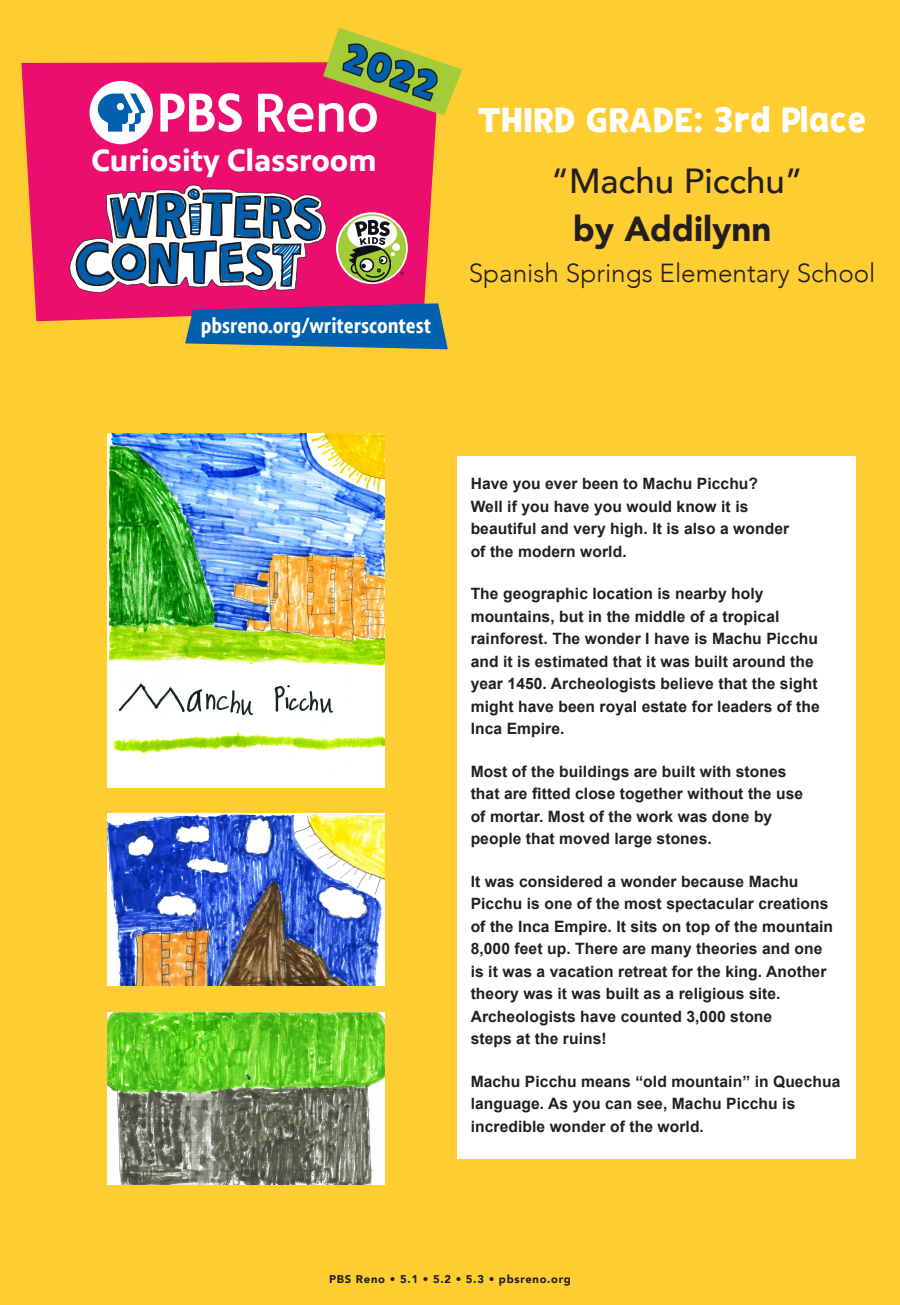
<style>
.page{position:relative;width:900px;height:1305px;background:#fecd32}
.page>*{position:absolute;margin:0;border:0;box-sizing:border-box;transform-origin:0 0}
.t1{font:34.75px "PBSKIDS Headline";letter-spacing:.01em;color:#fff}
.t2{font:500 34.75px "Avenir";color:#231f20}
.t3{font:900 34.75px "Avenir";color:#231f20}
.t4{font:700 31px "PBS Sans";color:#fff}
.t5{font:300 26.06px "Avenir";color:#231f20}
.t6{font:700 21.62px "PBS Sans Condensed";color:#fff}
.t7{font:700 15.62px/22.5px "Arial";letter-spacing:.005em;color:#231f20}
.t8{font:900 11.25px "Avenir";letter-spacing:.06em;color:#231f20}
</style>
<div class="page">
<svg style="left:21px;top:62px;width:415px;height:259px;background:#ec1a6a"></svg>
<svg style="left:336px;top:212px;width:72px;height:72px"></svg>
<div style="left:338px;top:214px;width:68px;height:68px;background:#a3cc39;border-radius:50%"></div>
<svg style="left:347px;top:216px;width:57px;height:67px"></svg>
<svg style="left:70px;top:185px;width:256px;height:108px;background:#90739e"></svg>
<div style="left:90px;top:81px;width:63px;height:63px;background:#fff;border-radius:50%"></div>
<svg style="left:160px;top:93px;width:82px;height:39px;background:#f591bc"></svg>
<svg style="left:98px;top:94px;width:47px;height:38px"></svg>
<svg style="left:258px;top:94px;width:55px;height:38px;background:#f486b6"></svg>
<svg style="left:319px;top:28px;width:143px;height:104px"></svg>
<svg style="left:185px;top:303px;width:263px;height:46px;background:#29629e"></svg>
<div style="left:457px;top:456px;width:399px;height:703px;background:#fff"></div>
<img style="left:109px;top:434px;width:276px;height:353px">
<img style="left:108px;top:814px;width:277px;height:172px">
<img style="left:108px;top:1012px;width:277px;height:172px">
<h2 class="t4" style="left:91px;top:143px;width:287px">Curiosity Classroom</h2>
<h3 class="t6" style="left:201px;top:314px;width:232px">pbsreno.org/writerscontest</h3>
<h1 class="t1" style="left:478px;top:98px;width:390px">THIRD GRADE: 3rd Place</h1>
<h1 class="t2" style="left:551px;top:151px;width:253px">“Machu Picchu”</h1>
<h1 class="t3" style="left:573px;top:199px;width:200px">by Addilynn</h1>
<h3 class="t5" style="left:469px;top:258px;width:408px">Spanish Springs Elementary School</h3>
<p class="t7" style="left:471px;top:473px;width:320px">Have you ever been to Machu Picchu?<br>Well if you have you would know it is beautiful and very high. It is also a wonder of the modern world.</p>
<p class="t7" style="left:471px;top:583px;width:351px">The geographic location is nearby holy mountains, but in the middle of a tropical rainforest. The wonder I have is Machu Picchu and it is estimated that it was built around the year 1450. Archeologists believe that the sight might have been royal estate for leaders of the Inca Empire.</p>
<p class="t7" style="left:471px;top:760px;width:334px">Most of the buildings are built with stones that are fitted close together without the use of mortar. Most of the work was done by people that moved large stones.</p>
<p class="t7" style="left:471px;top:870px;width:364px">It was considered a wonder because Machu Picchu is one of the most spectacular creations of the Inca Empire. It sits on top of the mountain 8,000 feet up. There are many theories and one is it was a vacation retreat for the king. Another theory was it was built as a religious site.<br>Archeologists have counted 3,000 stone<br>steps at the ruins!</p>
<p class="t7" style="left:471px;top:1070px;width:371px">Machu Picchu means “old mountain” in Quechua language. As you can see, Machu Picchu is incredible wonder of the world.</p>
<p class="t8" style="left:329px;top:1269px;width:243px">PBS Reno • 5.1 • 5.2 • 5.3 • pbsreno.org</p>
</div>
